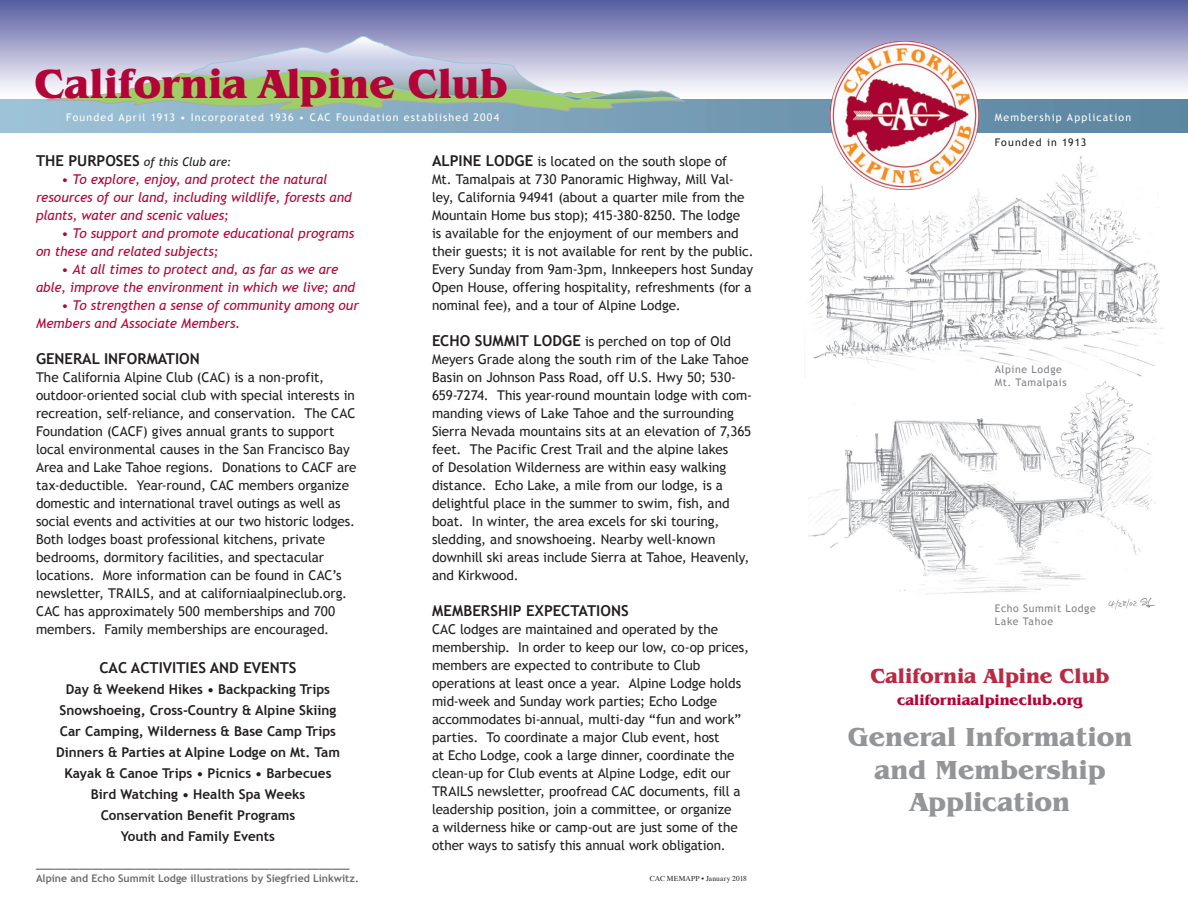
<style>
.page{position:relative;width:1188px;height:918px;background:#fff}
.page>*{position:absolute;margin:0;border:0;box-sizing:border-box;transform-origin:0 0}
.t1{font:700 42px "Benguiat IT Cby BT";color:#b30437}
.t2{font:700 27px/32.4px "Benguiat IT Cby BT";color:#939598;text-align:center}
.t3{font:700 21px "Benguiat IT Cby BT";color:#b92a44}
.t4{font:700 15px "Trebuchet MS";color:#231f20}
.t5{font:700 15px "Benguiat IT Cby BT";color:#b30437}
.t6{font:13.5px/18px "Trebuchet MS";letter-spacing:-.005em;color:#231f20}
.t7{font:italic 13.5px/18px "Trebuchet MS";letter-spacing:-.005em;color:#b30437}
.t8{font:700 13.5px/21px "Trebuchet MS";color:#231f20;text-align:center}
.t9{font:italic 12px "Trebuchet MS";letter-spacing:-.01em;color:#231f20}
.t10{font:700 10.5px/13.5px "Trebuchet MS";color:#6c6d70}
.t11{font:10.5px "Trebuchet MS";letter-spacing:.11em;color:#fff}
.t12{font:10.5px/12.6px "Trebuchet MS";letter-spacing:.055em;color:#808285}
.t13{font:10.5px "Trebuchet MS";letter-spacing:.105em;color:#231f20}
.t14{font:7.5px "Times";letter-spacing:.025em;color:#231f20}
.s1{font-weight:700;font-style:normal;font-size:15px}
.s2{font-weight:700;font-size:15px}
</style>
<div class="page">
<img style="left:809px;top:381px;width:347px;height:229px">
<img style="left:808px;top:155px;width:356px;height:222px">
<div style="left:0;top:0;width:1188px;height:99px;background:linear-gradient(to bottom,#565ba0,#fff)"></div>
<svg style="left:0;top:100px;width:1188px;height:33px;background:#7ba1b9"></svg>
<svg style="left:38px;top:35px;width:651px;height:78px;background:#b1c1c0"></svg>
<img style="left:830px;top:42px;width:148px;height:148px">
<h1 class="t1" style="left:34px;top:58px;width:475px">California Alpine Club</h1>
<p class="t11" style="left:66px;top:111px;width:435px">Founded April 1913 • Incorporated 1936 • CAC Foundation established 2004</p>
<p class="t9" style="left:36px;top:155px;width:197px"><span class="s1">The PurposeS</span> of this Club are:</p>
<p class="t7" style="left:36px;top:171px;width:317px;text-indent:26px">• To explore, enjoy, and protect the natural resources of our land, including wildlife, forests and plants, water and scenic values;</p>
<p class="t7" style="left:36px;top:225px;width:320px;text-indent:26px">• To support and promote educational programs on these and related subjects;</p>
<p class="t7" style="left:36px;top:261px;width:321px;text-indent:26px">• At all times to protect and, as far as we are able, improve the environment in which we live; and</p>
<p class="t7" style="left:36px;top:297px;width:325px;text-indent:26px">• To strengthen a sense of community among our<br>Members and Associate Members.</p>
<p class="t4" style="left:36px;top:350px;width:165px">General Information</p>
<p class="t6" style="left:36px;top:369px;width:322px">The California Alpine Club (CAC) is a non-profit, outdoor-oriented social club with special interests in recreation, self-reliance, and conservation. The CAC Foundation (CACF) gives annual grants to support local environmental causes in the San Francisco Bay Area and Lake Tahoe regions. Donations to CACF are tax-deductible. Year-round, CAC members organize domestic and international travel outings as well as social events and activities at our two historic lodges.<br>Both lodges boast professional kitchens, private bedrooms, dormitory facilities, and spectacular locations. More information can be found in CAC’s newsletter, Trails</p>
<p class="t6" style="left:36px;top:585px;width:313px;text-indent:114px">, and at californiaalpineclub.org.<br>CAC has approximately 500 memberships and 700 members. Family memberships are encouraged.</p>
<p class="t4" style="left:99px;top:659px;width:41px">CAC Acti</p>
<p class="t4" style="left:163px;top:659px;width:135px">viti es and Events</p>
<p class="t8" style="left:56px;top:679px;width:285px">Day &amp; Weekend Hikes • Backpacking Trips Snowshoeing, Cross-Country &amp; Alpine Skiing Car Camping, Wilderness &amp; Base Camp Trips Dinners &amp; Parties at Alpine Lodge on Mt. Tam Kayak &amp; Canoe Trips • Picnics • Barbecues Bird Watching • Health Spa Weeks Conservation Benefit Programs<br>Youth and Family Events</p>
<p class="t10" style="left:36px;top:858px;width:324px">___________________________________________________<br>Alpine and Echo Summit Lodge illustrations by Siegfried Linkwitz.</p>
<p class="t4" style="left:432px;top:152px;width:36px">ALPINE</p>
<p class="t4" style="left:486px;top:152px;width:10px">LOD</p>
<p class="t6" style="left:432px;top:153px;width:323px;text-indent:82px"><span class="s2">GE</span> is located on the south slope of<br>Mt. Tamalpais at 730 Panoramic Highway, Mill Val&shy;ley, California 94941 (about a quarter mile from the Mountain Home bus stop); 415-380-8250. The lodge<br>is available for the enjoyment of our members and their guests; it is not available for rent by the public.<br>Every Sunday from 9am-3pm, Innkeepers host Sunday Open House, offering hospitality, refreshments (for a nominal fee), and a tour of Alpine Lodge.</p>
<p class="t4" style="left:432px;top:332px;width:23px">ECHO</p>
<p class="t4" style="left:475px;top:332px;width:12px">SUMM</p>
<p class="t4" style="left:516px;top:332px;width:28px">IT LOD</p>
<p class="t6" style="left:432px;top:333px;width:322px;text-indent:130px"><span class="s2">GE</span> is perched on top of Old Meyers Grade along the south rim of the Lake Tahoe Basin on Johnson Pass Road, off U.S. Hwy 50; 530- 659-7274. This year-round mountain lodge with com&shy;manding views of Lake Tahoe and the surrounding Sierra Nevada mountains sits at an elevation of 7,365 feet. The Pacific Crest Trail and the alpine lakes<br>of Desolation Wilderness are within easy walking distance. Echo Lake, a mile from our lodge, is a delightful place in the summer to swim, fish, and boat. In winter, the area excels for ski touring, sledding, and snowshoeing. Nearby well-known downhill ski areas include Sierra at Tahoe, Heavenly, and Kirkwood.</p>
<p class="t4" style="left:432px;top:602px;width:198px">MEMBERSHIP EXPECTATIONS</p>
<p class="t6" style="left:432px;top:621px;width:319px">CAC lodges are maintained and operated by the membership. In order to keep our low, co-op prices, members are expected to contribute to Club operations at least once a year. Alpine Lodge holds mid-week and Sunday work parties; Echo Lodge accommodates bi-annual, multi-day “fun and work” parties. To coordinate a major Club event, host<br>at Echo Lodge, cook a large dinner, coordinate the clean-up for Club events at Alpine Lodge, edit our TRAILS newsletter, proofread CAC documents, fill a leadership position, join a committee, or organize<br>a wilderness hike or camp-out are just some of the other ways to satisfy this annual work obligation.</p>
<p class="t14" style="left:650px;top:872px;width:99px">CAC MEMAPP • January 2018</p>
<p class="t11" style="left:995px;top:111px;width:138px">Membership Application</p>
<p class="t13" style="left:995px;top:136px;width:93px">Founded in 1913</p>
<p class="t12" style="left:995px;top:363px;width:73px">Alpine Lodge<br>Mt. Tamalpais</p>
<p class="t12" style="left:995px;top:603px;width:103px">Echo Summit Lodge<br>Lake Tahoe</p>
<h3 class="t3" style="left:870px;top:663px;width:241px">California Alpine Club</h3>
<p class="t5" style="left:897px;top:690px;width:187px">californiaalpineclub.org</p>
<h2 class="t2" style="left:848px;top:720px;width:286px">General Information and Membership<br>Application</h2>
</div>
